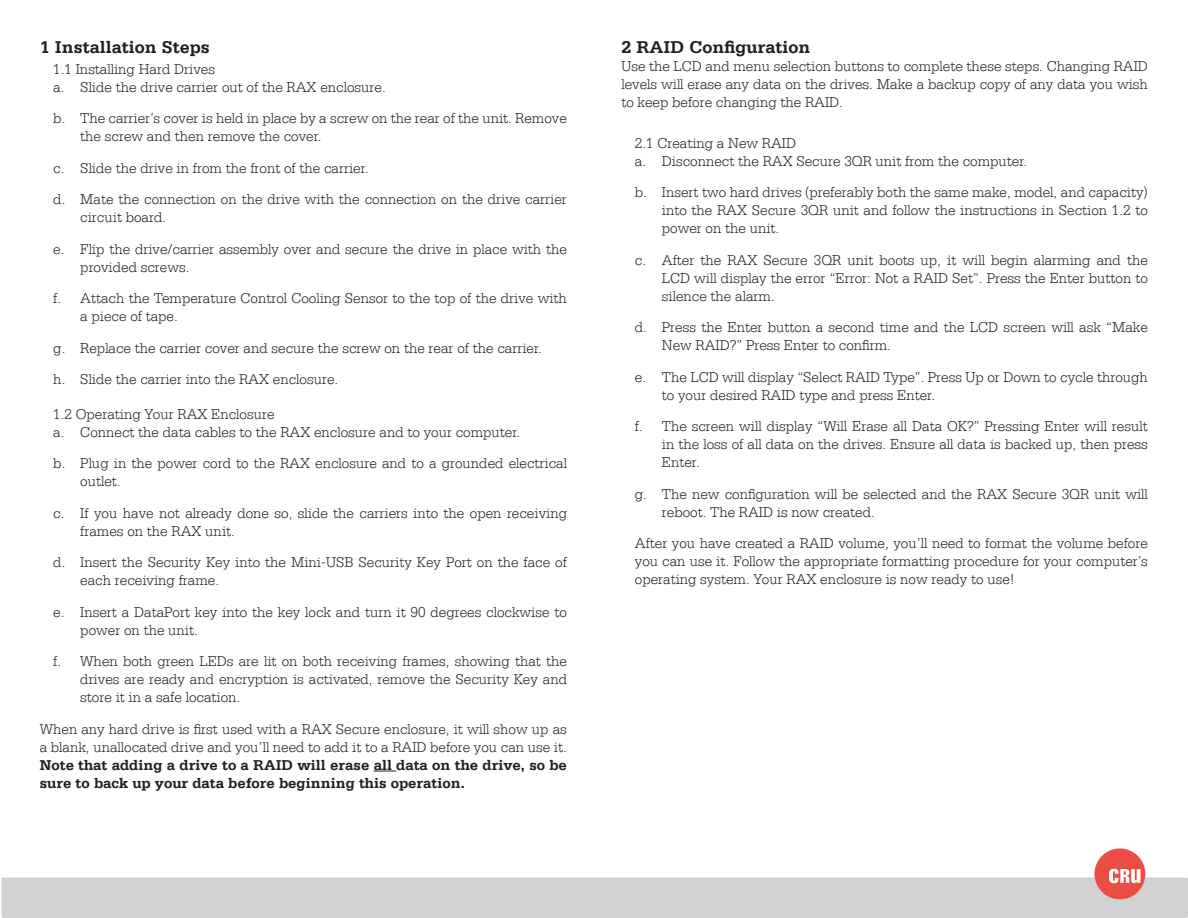
<style>
.page{position:relative;width:1188px;height:918px;background:#fff}
.page>*{position:absolute;margin:0;border:0;box-sizing:border-box;transform-origin:0 0}
.C____Heading{font:700 18px "Serifa LT";color:#231f20}
.C____Heading-2{font:300 15px/18px "Serifa LT";color:#231f20}
.C_____BodyText{font:300 15px/18px "Serifa LT";color:#231f20;text-align:justify}
.C____Body_Text{font:300 15px/18px "Serifa LT";color:#231f20;text-align:justify}
.C_____Subheading{font:300 15px "Serifa LT";color:#231f20}
.s1{font-weight:700}
</style>
<div class="page">
<div style="left:2px;top:878px;width:1186px;height:40px;background:#d1d2d4;border-radius:2px"></div>
<svg style="left:1094px;top:848px;width:51px;height:51px"></svg>
<svg style="left:374px;top:771px;width:22px;height:1px"></svg>
<p class="C____Heading" style="left:40px;top:36px;width:172px">1 Installation Steps</p>
<p class="C_____Subheading" style="left:53px;top:60px;width:163px">1.1 Installing Hard Drives</p>
<p class="C____Heading-2" style="left:53px;top:78px;width:334px">a. Slide the drive carrier out of the RAX enclosure.</p>
<p class="C____Heading-2" style="left:80px;top:109px;width:488px;text-indent:-27px">b. The carrier’s cover is held in place by a screw on the rear of the unit. Remove the screw and then remove the cover.</p>
<p class="C____Heading-2" style="left:53px;top:159px;width:317px">c. Slide the drive in from the front of the carrier.</p>
<p class="C____Heading-2" style="left:80px;top:190px;width:488px;text-indent:-27px">d. Mate the connection on the drive with the connection on the drive carrier circuit board.</p>
<p class="C____Heading-2" style="left:80px;top:240px;width:488px;text-indent:-27px">e. Flip the drive/carrier assembly over and secure the drive in place with the provided screws.</p>
<p class="C____Heading-2" style="left:80px;top:289px;width:488px;text-indent:-27px">f. Attach the Temperature Control Cooling Sensor to the top of the drive with a piece of tape.</p>
<p class="C____Heading-2" style="left:53px;top:339px;width:490px">g. Replace the carrier cover and secure the screw on the rear of the carrier.</p>
<p class="C____Heading-2" style="left:53px;top:370px;width:286px">h. Slide the carrier into the RAX enclosure.</p>
<p class="C_____Subheading" style="left:53px;top:405px;width:223px">1.2 Operating Your RAX Enclosure</p>
<p class="C____Heading-2" style="left:53px;top:423px;width:469px">a. Connect the data cables to the RAX enclosure and to your computer.</p>
<p class="C____Heading-2" style="left:80px;top:454px;width:488px;text-indent:-27px">b. Plug in the power cord to the RAX enclosure and to a grounded electrical outlet.</p>
<p class="C____Heading-2" style="left:80px;top:504px;width:488px;text-indent:-27px">c. If you have not already done so, slide the carriers into the open receiving frames on the RAX unit.</p>
<p class="C____Heading-2" style="left:80px;top:553px;width:488px;text-indent:-27px">d. Insert the Security Key into the Mini-USB Security Key Port on the face of each receiving frame.</p>
<p class="C____Heading-2" style="left:80px;top:603px;width:488px;text-indent:-27px">e. Insert a DataPort key into the key lock and turn it 90 degrees clockwise to power on the unit.</p>
<p class="C____Heading-2" style="left:80px;top:652px;width:488px;text-align:justify;text-indent:-27px">f. When both green LEDs are lit on both receiving frames, showing that the drives are ready and encryption is activated, remove the Security Key and store it in a safe location.</p>
<p class="C____Heading-2" style="left:40px;top:720px;width:529px;text-align:justify">When any hard drive is first used with a RAX Secure enclosure, it will show up as a blank, unallocated drive and you’ll need to add it to a RAID before you can use it.<br><span class="s1">Note that adding a drive to a RAID will erase all data on the drive, so be sure to back up your data before beginning this operation.</span></p>
<p class="C____Heading" style="left:621px;top:36px;width:191px">2 RAID Configuration</p>
<p class="C____Body_Text" style="left:621px;top:57px;width:528px">Use the LCD and menu selection buttons to complete these steps. Changing RAID levels will erase any data on the drives. Make a backup copy of any data you wish to keep before changing the RAID.</p>
<p class="C_____Subheading" style="left:635px;top:135px;width:163px">2.1 Creating a New RAID</p>
<p class="C____Heading-2" style="left:635px;top:152px;width:394px">a. Disconnect the RAX Secure 3QR unit from the computer.</p>
<p class="C____Heading-2" style="left:662px;top:184px;width:488px;text-align:justify;text-indent:-27px">b. Insert two hard drives (preferably both the same make, model, and capacity) into the RAX Secure 3QR unit and follow the instructions in Section 1.2 to power on the unit.</p>
<p class="C____Heading-2" style="left:662px;top:251px;width:488px;text-align:justify;text-indent:-27px">c. After the RAX Secure 3QR unit boots up, it will begin alarming and the LCD will display the error “Error: Not a RAID Set”. Press the Enter button to silence the alarm.</p>
<p class="C____Heading-2" style="left:662px;top:319px;width:487px;text-indent:-27px">d. Press the Enter button a second time and the LCD screen will ask “Make<br>New RAID?” Press Enter to confirm.</p>
<p class="C____Heading-2" style="left:662px;top:368px;width:488px;text-indent:-27px">e. The LCD will display “Select RAID Type”. Press Up or Down to cycle through to your desired RAID type and press Enter.</p>
<p class="C____Heading-2" style="left:662px;top:418px;width:488px;text-align:justify;text-indent:-27px">f. The screen will display “Will Erase all Data OK?” Pressing Enter will result in the loss of all data on the drives. Ensure all data is backed up, then press Enter.</p>
<p class="C____Heading-2" style="left:662px;top:485px;width:487px;text-indent:-27px">g. The new configuration will be selected and the RAX Secure 3QR unit will reboot. The RAID is now created.</p>
<p class="C_____BodyText" style="left:635px;top:535px;width:515px">After you have created a RAID volume, you’ll need to format the volume before you can use it. Follow the appropriate formatting procedure for your computer’s operating system. Your RAX enclosure is now ready to use!</p>
</div>
